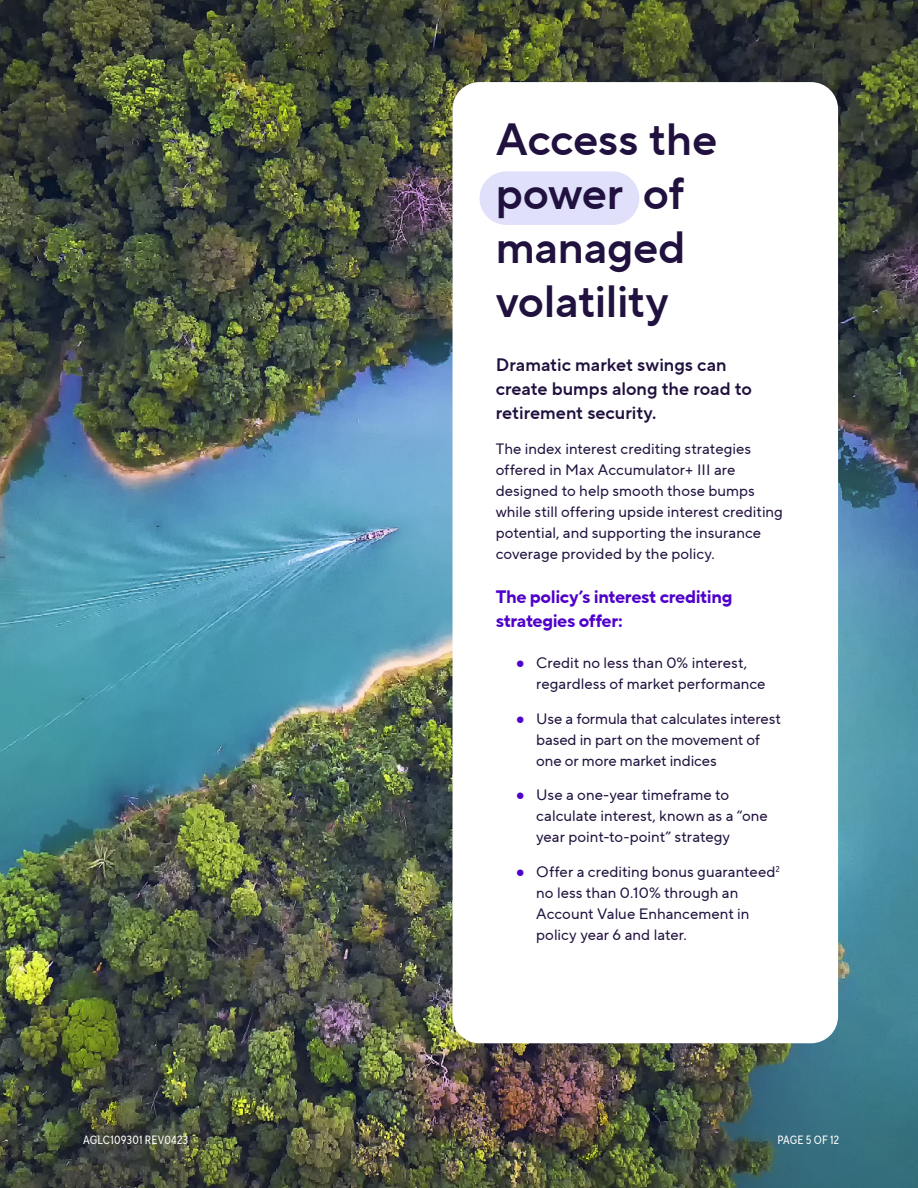
<style>
.page{position:relative;width:918px;height:1188px;background:#fff}
.page>*{position:absolute;margin:0;border:0;box-sizing:border-box;transform-origin:0 0}
.t1{font:45px/54px "TT Norms Pro Dm Bd";letter-spacing:-.01em;color:#20113e}
.t2{font:18px/24px "TT Norms Pro Dm Bd";color:#20113e}
.t3{font:700 18px/24px "TT Norms Pro";letter-spacing:-.025em;color:#4f00ca}
.t4{font:15px/21px "TT Norms Pro";color:#20113e}
.t5{font:12px "TT Norms Pro Cond";letter-spacing:.02em;color:#fff}
.s1{font-family:"Arial";font-weight:700;color:#4f00ca}
</style>
<div class="page">
<img style="left:0;top:0;width:918px;height:1188px">
<div style="left:453px;top:82px;width:385px;height:961px;background:#fff;border-radius:27px"></div>
<div style="left:480px;top:171px;width:159px;height:54px;background:#e0e0fb;border-radius:27px"></div>
<h2 class="t1" style="left:496px;top:112px;width:223px">Access the power of managed volatility</h2>
<p class="t2" style="left:496px;top:353px;width:258px">Dramatic market swings can create bumps along the road to retirement security.</p>
<p class="t4" style="left:496px;top:438px;width:289px">The index interest crediting strategies offered in Max Accumulator+ III are designed to help smooth those bumps while still offering upside interest crediting potential, and supporting the insurance coverage provided by the policy.</p>
<h3 class="t3" style="left:496px;top:585px;width:238px">The policy’s interest crediting strategies offer:</h3>
<p class="t4" style="left:536px;top:653px;width:231px;text-indent:-20px"><span class="s1">●</span> Credit no less than 0% interest, regardless of market performance</p>
<p class="t4" style="left:536px;top:708px;width:246px;text-indent:-20px"><span class="s1">●</span> Use a formula that calculates interest based in part on the movement of one or more market indices</p>
<p class="t4" style="left:536px;top:785px;width:233px;text-indent:-20px"><span class="s1">●</span> Use a one-year timeframe to calculate interest, known as a “one year point-to-point” strategy</p>
<p class="t4" style="left:536px;top:861px;width:245px;text-indent:-20px"><span class="s1">●</span> Offer a crediting bonus guaranteed<sup>2 </sup>no less than 0.10% through an<br>Account Value Enhancement in policy year 6 and later.</p>
<p class="t5" style="left:83px;top:1131px;width:107px">AGLC109301 REV0423</p>
<p class="t5" style="left:777px;top:1131px;width:63px">PAGE 5 OF 12</p>
</div>
